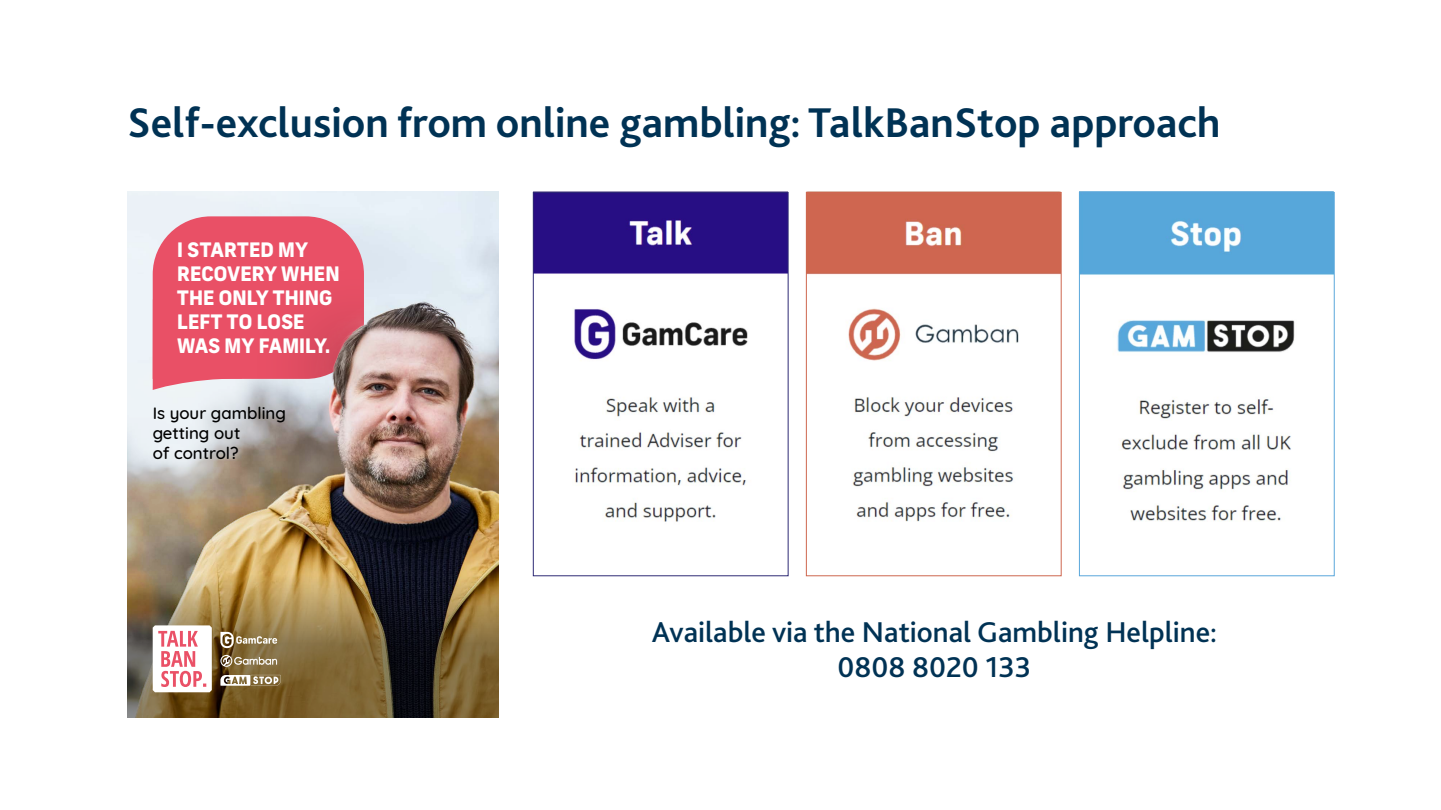
<style>
.page{position:relative;width:1441px;height:810px;background:#fff}
.page>*{position:absolute;margin:0;border:0;box-sizing:border-box;transform-origin:0 0}
.t1{font:700 43.5px "Bliss 2";color:#003254}
.t2{font:500 30px/34.5px "Bliss 2";color:#003254;text-align:center}
.t3{font:800 19.95px/24px "Frank New";letter-spacing:-.025em;color:#fff}
.t4{font:500 16.8px/20.1px "Quicksand";color:#000}
</style>
<div class="page">
<img style="left:1079px;top:191px;width:254px;height:331px">
<div style="left:1078px;top:192px;width:256px;height:384px;border:1px solid #5aa7db"></div>
<img style="left:327px;top:191px;width:171px;height:378px">
<svg style="left:128px;top:191px;width:199px;height:378px;background:#c6bcad"></svg>
<svg style="left:153px;top:216px;width:211px;height:174px;background:#e35f72"></svg>
<img style="left:128px;top:569px;width:370px;height:148px">
<svg style="left:220px;top:675px;width:61px;height:11px"></svg>
<svg style="left:220px;top:655px;width:57px;height:12px"></svg>
<svg style="left:220px;top:632px;width:57px;height:16px"></svg>
<svg style="left:153px;top:625px;width:59px;height:67px"></svg>
<img style="left:533px;top:191px;width:254px;height:331px">
<div style="left:533px;top:192px;width:255px;height:384px;border:1px solid #2e2a75"></div>
<img style="left:806px;top:191px;width:254px;height:331px">
<div style="left:805px;top:192px;width:256px;height:384px;border:1px solid #ce674f"></div>
<h1 class="t1" style="left:128px;top:95px;width:1094px">Self-exclusion from online gambling: TalkBanStop approach</h1>
<p class="t3" style="left:177px;top:238px;width:164px">I STARTED MY<br>RECOVERY WHEN<br>THE ONLY THING<br>LEFT TO LOSE<br>WAS MY FAMILY.</p>
<p class="t4" style="left:153px;top:401px;width:135px">Is your gambling getting out<br>of control?</p>
<h2 class="t2" style="left:651px;top:614px;width:566px">Available via the National Gambling Helpline:<br>0808 8020 133</h2>
</div>
